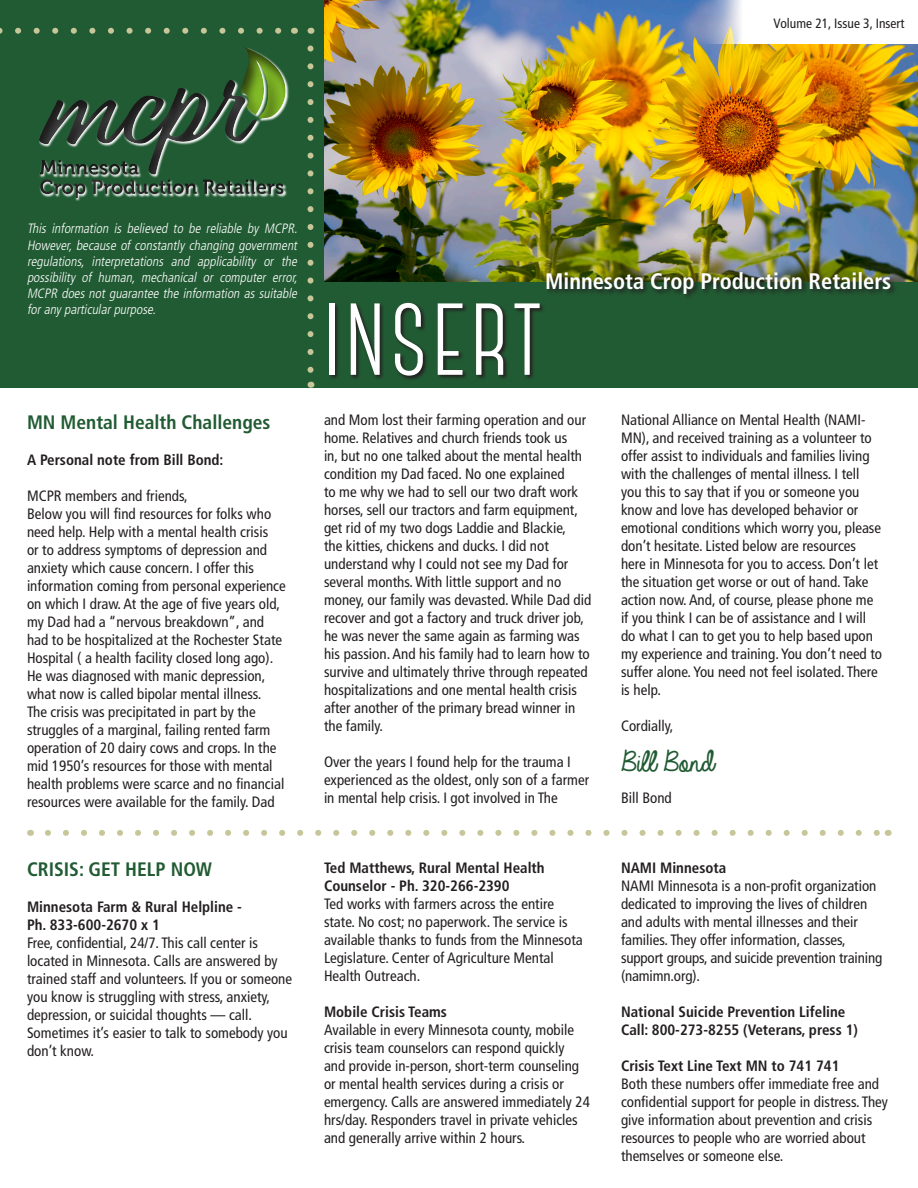
<style>
.page{position:relative;width:918px;height:1188px;background:#fff}
.page>*{position:absolute;margin:0;border:0;box-sizing:border-box;transform-origin:0 0}
.t1{font:700 102px "Canter";letter-spacing:.05em;color:#fff}
.t2{font:31.5px "Always In My Heart";color:#215b33}
.t3{font:700 condensed 22.5px "Frutiger LT Std";color:#fff}
.Headline{font:700 condensed 19.5px "Frutiger LT Std";color:#215b33}
.Main_body_copy{font:condensed 15px/18px "Frutiger LT Std";color:#231f20}
.Main_body_copy-2{font:700 condensed 15px/18px "Frutiger LT Std";color:#231f20}
.t4{font:italic 300 condensed 13.5px/16.2px "Frutiger LT Std";color:#fff;text-align:justify}
.t5{font:condensed 13.5px "Frutiger LT Std";color:#231f20}
</style>
<div class="page">
<div style="left:0;top:0;width:918px;height:388px;background:#215b33"></div>
<img style="left:324px;top:0;width:594px;height:282px">
<svg style="left:696px;top:0;width:222px;height:44px;fill:#fff"></svg>
<svg style="left:330px;top:303px;width:213px;height:77px"></svg>
<img style="left:546px;top:270px;width:352px;height:27px">
<svg style="left:0;top:28px;width:282px;height:6px"></svg>
<svg style="left:308px;top:48px;width:6px;height:325px"></svg>
<div style="left:38px;top:46px;width:249px;height:153px;background:#231f20;opacity:.75"></div>
<svg style="left:48px;top:830px;width:831px;height:6px"></svg>
<p class="t5" style="left:774px;top:15px;width:132px">Volume 21, Issue 3, Insert</p>
<p class="t4" style="left:27px;top:221px;width:275px">This information is believed to be reliable by MCPR.<br>However, because of constantly changing government regulations, interpretations and applicability or the possibility of human, mechanical or computer error, MCPR does not guarantee the information as suitable foranyparticularpurpose.</p>
<p class="Headline" style="left:27px;top:410px;width:245px">MN Mental Health Challenges</p>
<p class="Main_body_copy-2" style="left:27px;top:451px;width:198px">A Personal note from Bill Bond:</p>
<p class="Main_body_copy" style="left:27px;top:487px;width:162px">MCPR members and friends,</p>
<p class="Main_body_copy" style="left:27px;top:505px;width:260px">Below you will find resources for folks who need help. Help with a mental health crisis<br>or to address symptoms of depression and anxiety which cause concern. I offer this information coming from personal experience on which I draw. At the age of five years old, my Dad had a “nervous breakdown”, and had to be hospitalized at the Rochester State Hospital ( a health facility closed long ago).<br>He was diagnosed with manic depression, what now is called bipolar mental illness.<br>The crisis was precipitated in part by the struggles of a marginal, failing rented farm operation of 20 dairy cows and crops. In the mid 1950’s resources for those with mental health problems were scarce and no financial resources were available for the family. Dad</p>
<p class="Headline" style="left:27px;top:858px;width:186px">CRISIS: GET HELP NOW</p>
<p class="Main_body_copy-2" style="left:27px;top:898px;width:217px">Minnesota Farm &amp; Rural Helpline -<br>Ph. 833-600-2670 x 1</p>
<p class="Main_body_copy" style="left:27px;top:934px;width:267px">Free, confidential, 24/7. This call center is located in Minnesota. Calls are answered by trained staff and volunteers. If you or someone you know is struggling with stress, anxiety, depression, or suicidal thoughts — call.<br>Sometimes it’s easier to talk to somebody you don’t know.</p>
<p class="t3" style="left:545px;top:267px;width:348px">Minnesota Crop Production Retailers</p>
<p class="t1" style="left:324px;top:290px;width:219px">INSERT</p>
<p class="Main_body_copy" style="left:324px;top:411px;width:269px">and Mom lost their farming operation and our home. Relatives and church friends took us<br>in, but no one talked about the mental health condition my Dad faced. No one explained<br>to me why we had to sell our two draft work horses, sell our tractors and farm equipment, get rid of my two dogs Laddie and Blackie,<br>the kitties, chickens and ducks. I did not understand why I could not see my Dad for several months. With little support and no money, our family was devasted. While Dad did recover and got a factory and truck driver job, he was never the same again as farming was his passion. And his family had to learn how to survive and ultimately thrive through repeated hospitalizations and one mental health crisis after another of the primary bread winner in the family.</p>
<p class="Main_body_copy" style="left:324px;top:753px;width:267px">Over the years I found help for the trauma I experienced as the oldest, only son of a farmer in mental help crisis. I got involved in The</p>
<p class="Main_body_copy-2" style="left:324px;top:859px;width:222px">Ted Matthews, Rural Mental Health<br>Counselor - Ph. 320-266-2390</p>
<p class="Main_body_copy" style="left:324px;top:895px;width:260px">Ted works with farmers across the entire state. No cost; no paperwork. The service is available thanks to funds from the Minnesota Legislature. Center of Agriculture Mental Health Outreach.</p>
<p class="Main_body_copy-2" style="left:324px;top:1003px;width:124px">Mobile Crisis Teams</p>
<p class="Main_body_copy" style="left:324px;top:1021px;width:267px">Available in every Minnesota county, mobile crisis team counselors can respond quickly<br>and provide in-person, short-term counseling or mental health services during a crisis or emergency. Calls are answered immediately 24 hrs/day. Responders travel in private vehicles and generally arrive within 2 hours.</p>
<p class="Main_body_copy" style="left:621px;top:411px;width:263px">National Alliance on Mental Health (NAMI-MN), and received training as a volunteer to offer assist to individuals and families living with the challenges of mental illness. I tell you this to say that if you or someone you know and love has developed behavior or emotional conditions which worry you, please don’t hesitate. Listed below are resources here in Minnesota for you to access. Don’t let the situation get worse or out of hand. Take action now. And, of course, please phone me if you think I can be of assistance and I will do what I can to get you to help based upon my experience and training. You don’t need to suffer alone. You need not feel isolated. There is help.</p>
<p class="Main_body_copy" style="left:621px;top:717px;width:54px">Cordially,</p>
<p class="t2" style="left:617px;top:745px;width:93px">Bill Bond</p>
<p class="Main_body_copy" style="left:621px;top:789px;width:52px">Bill Bond</p>
<p class="Main_body_copy-2" style="left:621px;top:858px;width:107px">NAMI Minnesota</p>
<p class="Main_body_copy" style="left:621px;top:877px;width:263px">NAMI Minnesota is a non-profit organization dedicated to improving the lives of children and adults with mental illnesses and their families. They offer information, classes, support groups, and suicide prevention training (namimn.org).</p>
<p class="Main_body_copy-2" style="left:621px;top:1002px;width:238px">National Suicide Prevention Lifeline<br>Call: 800-273-8255 (Veterans, press 1)</p>
<p class="Main_body_copy-2" style="left:621px;top:1056px;width:220px">Crisis Text Line Text MN to 741 741</p>
<p class="Main_body_copy" style="left:621px;top:1075px;width:269px">Both these numbers offer immediate free and confidential support for people in distress. They give information about prevention and crisis resources to people who are worried about themselves or someone else.</p>
</div>
